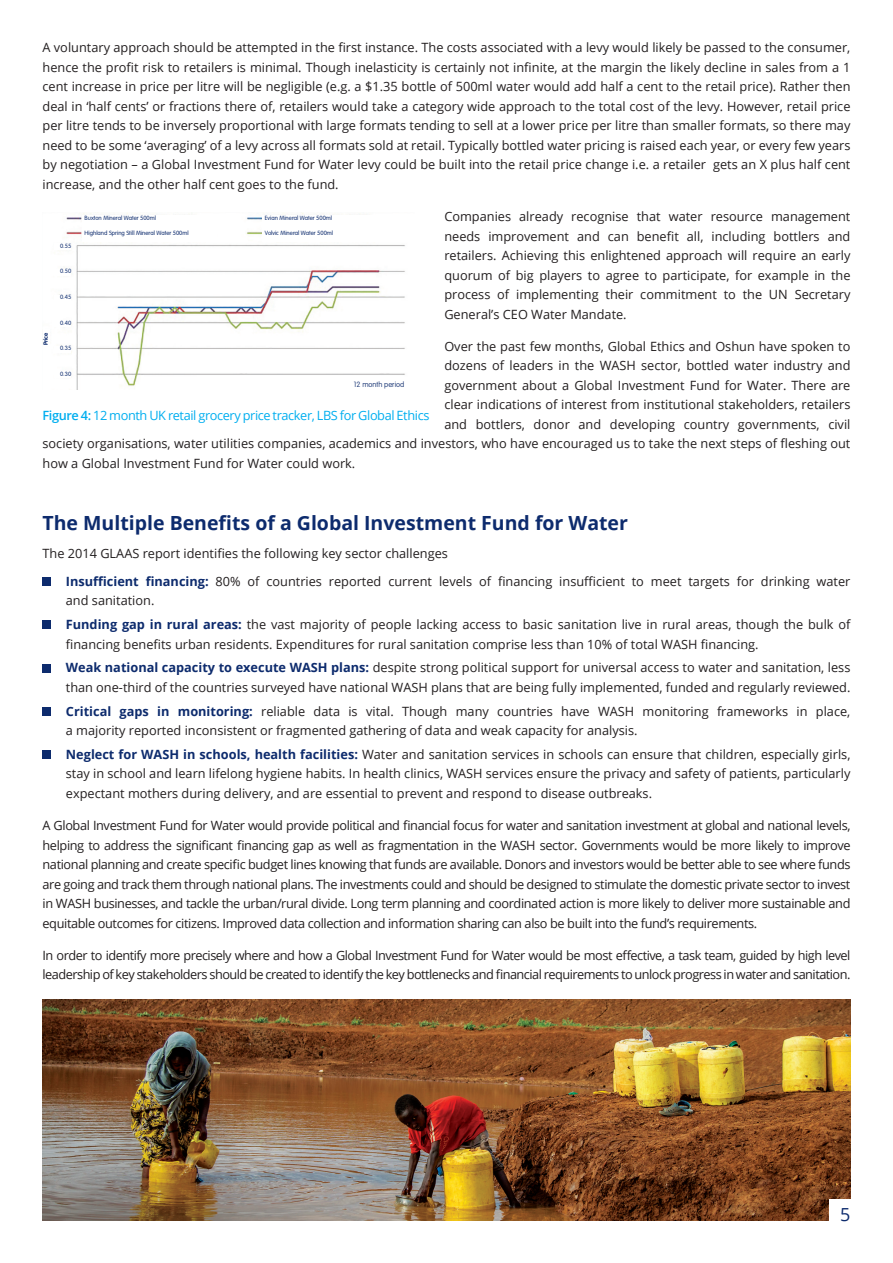
<style>
.page{position:relative;width:893px;height:1263px;background:#fff}
.page>*{position:absolute;margin:0;border:0;box-sizing:border-box;transform-origin:0 0}
.t1{font:700 19.5px "Open Sans";color:#0d2b6d}
.t2{font:18px "Open Sans";color:#0d2b6d}
.t3{font:12.75px/19.5px "Open Sans";color:#231f20}
.t4{font:12.75px/19.5px "Open Sans";letter-spacing:-.04em;color:#231f20}
.t5{font:12.75px "Open Sans";letter-spacing:-.03em;color:#00aeef}
.t6{font:100 7.5px "VAG Rounded";color:#0d2b6d}
.t7{font:300 6px "VAG Rounded";color:#0d2b6d}
.t8{font:700 6px "VAG Rounded";color:#0d2b6d}
.s1{font-weight:600}
.s2{font-weight:700;color:#0d2b6d}
</style>
<div class="page">
<div style="left:43px;top:577px;width:8px;height:9px;background:#0d2b6d"></div>
<div style="left:43px;top:621px;width:8px;height:8px;background:#0d2b6d"></div>
<div style="left:43px;top:664px;width:8px;height:8px;background:#0d2b6d"></div>
<div style="left:43px;top:707px;width:8px;height:9px;background:#0d2b6d"></div>
<div style="left:43px;top:750px;width:8px;height:9px;background:#0d2b6d"></div>
<img style="left:43px;top:1000px;width:807px;height:220px">
<img style="left:59px;top:213px;width:346px;height:177px">
<div style="left:82px;top:215px;width:135px;height:27px;background:#fff"></div>
<div style="left:55px;top:295px;width:16px;height:6px;background:#fff"></div>
<div style="left:55px;top:243px;width:16px;height:7px;background:#fff"></div>
<div style="left:55px;top:346px;width:16px;height:6px;background:#fff"></div>
<div style="left:55px;top:320px;width:16px;height:7px;background:#fff"></div>
<div style="left:55px;top:269px;width:16px;height:6px;background:#fff"></div>
<div style="left:55px;top:371px;width:16px;height:7px;background:#fff"></div>
<div style="left:263px;top:215px;width:151px;height:27px;background:#fff"></div>
<div style="left:830px;top:1199px;width:25px;height:26px;background:#fff"></div>
<p class="t3" style="left:43px;top:38px;width:809px;text-align:justify">A voluntary approach should be attempted in the first instance. The costs associated with a levy would likely be passed to the consumer, hence the profit risk to retailers is minimal. Though inelasticity is certainly not infinite, at the margin the likely decline in sales from a 1 cent increase in price per litre will be negligible (e.g. a $1.35 bottle of 500ml water would add half a cent to the retail price). Rather then deal in ‘half cents’ or fractions there of, retailers would take a category wide approach to the total cost of the levy. However, retail price per litre tends to be inversely proportional with large formats tending to sell at a lower price per litre than smaller formats, so there may need to be some ‘averaging’ of a levy across all formats sold at retail. Typically bottled water pricing is raised each year, or every few years by negotiation – a Global Investment Fund for Water levy could be built into the retail price change i.e. a retailer gets an X plus half cent increase, and the other half cent goes to the fund.</p>
<p class="t3" style="left:444px;top:206px;width:408px;text-align:justify">Companies already recognise that water resource management needs improvement and can benefit all, including bottlers and retailers. Achieving this enlightened approach will require an early quorum of big players to agree to participate, for example in the process of implementing their commitment to the UN Secretary General’s CEO Water Mandate.</p>
<p class="t3" style="left:444px;top:336px;width:408px">Over the past few months, Global Ethics and Oshun have spoken to</p>
<p class="t3" style="left:444px;top:356px;width:408px">dozens of leaders in the WASH sector, bottled water industry and</p>
<p class="t3" style="left:444px;top:375px;width:408px">government about a Global Investment Fund for Water. There are</p>
<p class="t3" style="left:444px;top:395px;width:408px">clear indications of interest from institutional stakeholders, retailers</p>
<p class="t3" style="left:444px;top:414px;width:408px">and bottlers, donor and developing country governments, civil</p>
<p class="t3" style="left:43px;top:433px;width:809px">society organisations, water utilities companies, academics and investors, who have encouraged us to take the next steps of fleshing out</p>
<p class="t3" style="left:43px;top:453px;width:314px">how a Global Investment Fund for Water could work.</p>
<p class="t7" style="left:85px;top:214px;width:73px">Buxton Mineral Water 500ml</p>
<p class="t7" style="left:85px;top:229px;width:106px">Highland Spring Still Mineral Water 500ml</p>
<p class="t7" style="left:265px;top:214px;width:69px">Evian Mineral Water 500ml</p>
<p class="t7" style="left:265px;top:229px;width:70px">Volvic Mineral Water 500ml</p>
<p class="t7" style="left:60px;top:242px;width:13px">0.55</p>
<p class="t7" style="left:60px;top:268px;width:13px">0.50</p>
<p class="t7" style="left:60px;top:294px;width:13px">0.45</p>
<p class="t7" style="left:60px;top:319px;width:13px">0.40</p>
<p class="t8" style="left:42px;top:345px;width:14px;rotate:-90deg">Price</p>
<p class="t7" style="left:60px;top:345px;width:13px">0.35</p>
<p class="t7" style="left:60px;top:370px;width:13px">0.30</p>
<p class="t6" style="left:354px;top:380px;width:52px">12 month period</p>
<p class="t5" style="left:43px;top:406px;width:388px"><span class="s1">Figure 4:</span> 12 month UK retail grocery price tracker, LBS for Global Ethics</p>
<h1 class="t1" style="left:43px;top:509px;width:587px">The Multiple Benefits of a Global Investment Fund for Water</h1>
<p class="t3" style="left:66px;top:539px;width:786px;line-height:28px;text-indent:-23px">The 2014 GLAAS report identifies the following key sector challenges<br><span class="s2">Insufficient financing:</span> 80% of countries reported current levels of financing insufficient to meet targets for drinking water</p>
<p class="t3" style="left:66px;top:589px;width:786px;line-height:23.7px">and sanitation.<br><span class="s2">Funding gap in rural areas:</span> the vast majority of people lacking access to basic sanitation live in rural areas, though the bulk of</p>
<p class="t3" style="left:66px;top:632px;width:786px;line-height:23.7px">financing benefits urban residents. Expenditures for rural sanitation comprise less than 10% of total WASH financing.<br><span class="s2">Weak national capacity to execute WASH plans:</span> despite strong political support for universal access to water and sanitation, less</p>
<p class="t3" style="left:66px;top:675px;width:786px;line-height:23.7px">than one-third of the countries surveyed have national WASH plans that are being fully implemented, funded and regularly reviewed.<br><span class="s2">Critical gaps in monitoring:</span> reliable data is vital. Though many countries have WASH monitoring frameworks in place,</p>
<p class="t3" style="left:66px;top:718px;width:786px;line-height:23.7px">a majority reported inconsistent or fragmented gathering of data and weak capacity for analysis.<br><span class="s2">Neglect for WASH in schools, health facilities:</span> Water and sanitation services in schools can ensure that children, especially girls,</p>
<p class="t3" style="left:66px;top:764px;width:786px">stay in school and learn lifelong hygiene habits. In health clinics, WASH services ensure the privacy and safety of patients, particularly expectant mothers during delivery, and are essential to prevent and respond to disease outbreaks.</p>
<p class="t3" style="left:43px;top:815px;width:809px;text-align:justify">A Global Investment Fund for Water would provide political and financial focus for water and sanitation investment at global and national levels, helping to address the significant financing gap as well as fragmentation in the WASH sector. Governments would be more likely to improve national planning and create specific budget lines knowing that funds are available. Donors and investors would be better able to see where funds are going and track them through national plans. The investments could and should be designed to stimulate the domestic private sector to invest in WASH businesses, and tackle the urban/rural divide. Long term planning and coordinated action is more likely to deliver more sustainable and equitable outcomes for citizens. Improved data collection and information sharing can also be built into the fund’s requirements.</p>
<p class="t4" style="left:43px;top:945px;width:809px">In order to identify more precisely where and how a Global Investment Fund for Water would be most effective, a task team, guided by high level leadership of key stakeholders should be created to identify the key bottlenecks and financial requirements to unlock progress in water and sanitation.</p>
<h2 class="t2" style="left:840px;top:1202px;width:12px">5</h2>
</div>
